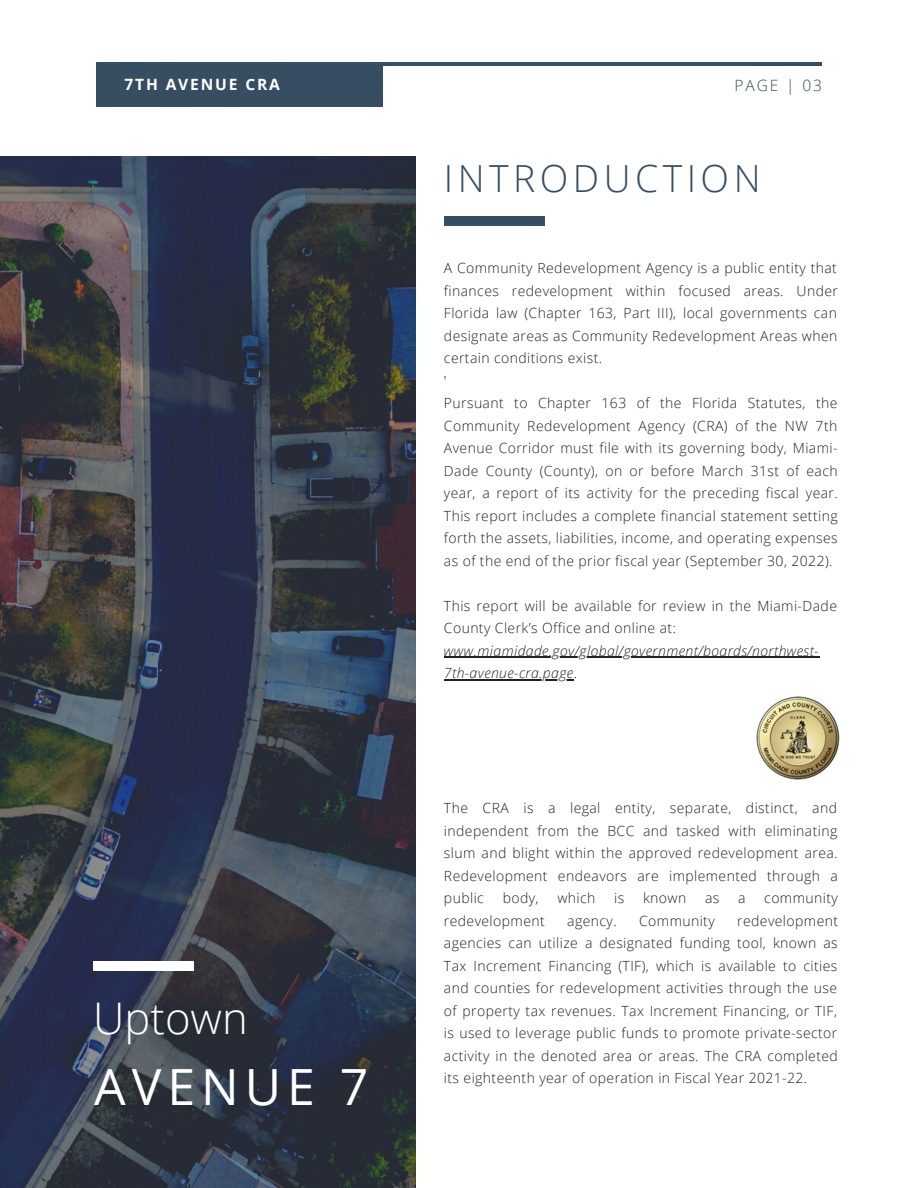
<style>
.page{position:relative;width:918px;height:1188px;background:#fff}
.page>*{position:absolute;margin:0;border:0;box-sizing:border-box;transform-origin:0 0}
.t1{font:49.95px "Open Sans";letter-spacing:.12em;color:#fff}
.t2{font:300 43.65px "Open Sans";color:#fff}
.t3{font:300 37.35px "Open Sans";letter-spacing:.12em;color:#364d62}
.t4{font:700 15.6px "Open Sans";letter-spacing:.12em;color:#fff}
.t5{font:300 15.6px "Open Sans";letter-spacing:.12em;color:#364d62}
.t6{font:300 13.95px/22.5px "Open Sans";letter-spacing:.03em;color:#222}
.t7{font:italic 300 13.95px/22.5px "Open Sans";letter-spacing:.03em;color:#222}
.s1{font-style:normal}
</style>
<div class="page">
<hr style="left:96px;top:62px;width:726px;height:4px;background:#364d62">
<div style="left:96px;top:62px;width:287px;height:44px;background:#364d62"></div>
<img style="left:0;top:156px;width:416px;height:1032px">
<div style="left:93px;top:961px;width:100px;height:9px;background:#fff"></div>
<div style="left:444px;top:216px;width:100px;height:9px;background:#364d62"></div>
<hr style="left:444px;top:657px;width:375px;height:1px;background:#222">
<hr style="left:444px;top:679px;width:130px;height:1px;background:#222">
<img style="left:756px;top:696px;width:83px;height:83px">
<p class="t4" style="left:124px;top:73px;width:157px">7TH AVENUE CRA</p>
<p class="t5" style="left:735px;top:74px;width:89px">PAGE | 03</p>
<h3 class="t3" style="left:444px;top:152px;width:318px">INTRODUCTION</h3>
<h2 class="t2" style="left:93px;top:987px;width:156px">Uptown</h2>
<h1 class="t1" style="left:94px;top:1051px;width:276px">AVENUE 7</h1>
<p class="t6" style="left:444px;top:256px;width:396px">A Community Redevelopment Agency is a public entity that finances redevelopment within focused areas. Under Florida law (Chapter 163, Part III), local governments can designate areas as Community Redevelopment Areas when certain conditions exist.<br>'<br>Pursuant to Chapter 163 of the Florida Statutes, the Community Redevelopment Agency (CRA) of the NW 7th Avenue Corridor must file with its governing body, Miami-Dade County (County), on or before March 31st of each year, a report of its activity for the preceding fiscal year.<br>This report includes a complete financial statement setting forth the assets, liabilities, income, and operating expenses as of the end of the prior fiscal year (September 30, 2022).</p>
<p class="t6" style="left:444px;top:594px;width:395px">This report will be available for review in the Miami-Dade<br>County Clerk’s Office and online at:</p>
<p class="t7" style="left:444px;top:639px;width:376px">www.miamidade.gov/global/government/boards/northwest-<br>7th-avenue-cra.page<span class="s1">.</span></p>
<p class="t6" style="left:444px;top:796px;width:395px;text-align:justify">The CRA is a legal entity, separate, distinct, and independent from the BCC and tasked with eliminating slum and blight within the approved redevelopment area.<br>Redevelopment endeavors are implemented through a public</p>
<p class="t6" style="left:503px;top:886px;width:37px">body,</p>
<p class="t6" style="left:557px;top:886px;width:40px">which</p>
<p class="t6" style="left:614px;top:886px;width:12px">is</p>
<p class="t6" style="left:643px;top:886px;width:45px">known</p>
<p class="t6" style="left:705px;top:886px;width:16px">as</p>
<p class="t6" style="left:738px;top:886px;width:9px">a</p>
<p class="t6" style="left:764px;top:886px;width:75px">community</p>
<p class="t6" style="left:444px;top:909px;width:102px">redevelopment</p>
<p class="t6" style="left:567px;top:909px;width:51px">agency.</p>
<p class="t6" style="left:639px;top:909px;width:77px">Community</p>
<p class="t6" style="left:444px;top:909px;width:396px;text-align:justify;text-indent:293px">redevelopment agencies can utilize a designated funding tool, known as Tax Increment Financing (TIF), which is available to cities and counties for redevelopment activities through the use of property tax revenues. Tax Increment Financing, or TIF, is used to leverage public funds to promote private-sector activity in the denoted area or areas. The CRA completed its eighteenth year of operation in Fiscal Year 2021-22.</p>
</div>
